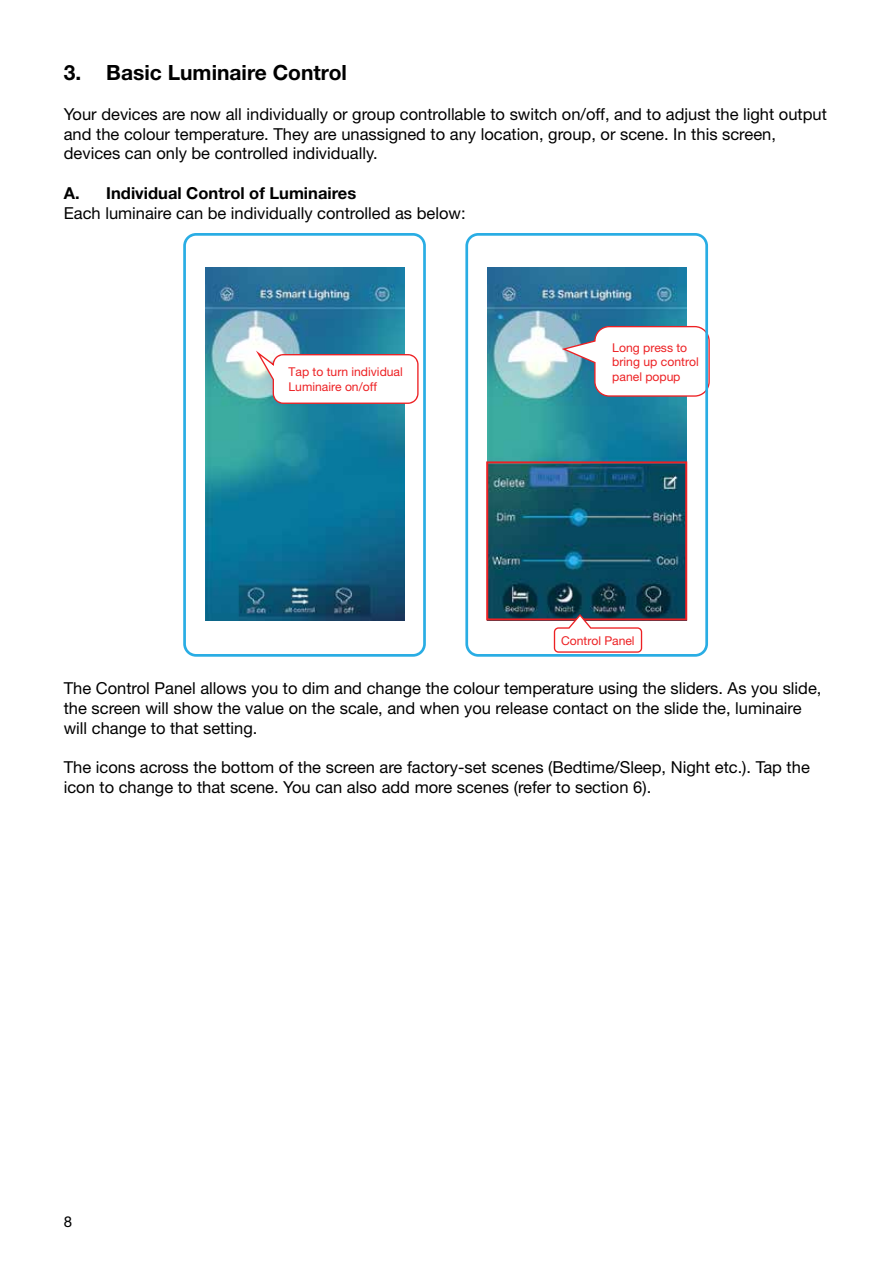
<style>
.page{position:relative;width:893px;height:1263px;background:#fff}
.page>*{position:absolute;margin:0;border:0;box-sizing:border-box;transform-origin:0 0}
.t1{font:700 21px "Helvetica Neue";color:#000}
.t2{font:16.5px/19.8px "Helvetica Neue";color:#000}
.t3{font:700 16.5px "Helvetica Neue";color:#000}
.t4{font:15px "Helvetica Neue";color:#000}
.t5{font:12.15px/14.5px "Helvetica Neue";color:#ed2124}
</style>
<div class="page">
<svg style="left:183px;top:233px;width:243px;height:424px"></svg>
<img style="left:465px;top:233px;width:243px;height:424px">
<p class="t1" style="left:64px;top:60px;width:285px">3. Basic Luminaire Control</p>
<p class="t2" style="left:64px;top:104px;width:765px">Your devices are now all individually or group controllable to switch on/off, and to adjust the light output and the colour temperature. They are unassigned to any location, group, or scene. In this screen, devices can only be controlled individually.</p>
<p class="t3" style="left:64px;top:183px;width:294px">A. Individual Control of Luminaires</p>
<p class="t2" style="left:64px;top:203px;width:403px">Each luminaire can be individually controlled as below:</p>
<p class="t5" style="left:288px;top:364px;width:116px">Tap to turn individual<br>Luminaire on/off</p>
<p class="t5" style="left:612px;top:340px;width:88px">Long press to bring up control panel popup</p>
<p class="t5" style="left:561px;top:633px;width:75px">Control Panel</p>
<p class="t2" style="left:64px;top:678px;width:759px">The Control Panel allows you to dim and change the colour temperature using the sliders. As you slide, the screen will show the value on the scale, and when you release contact on the slide the, luminaire will change to that setting.</p>
<p class="t2" style="left:64px;top:757px;width:748px">The icons across the bottom of the screen are factory-set scenes (Bedtime/Sleep, Night etc.). Tap the icon to change to that scene. You can also add more scenes (refer to section 6).</p>
<p class="t4" style="left:64px;top:1213px;width:10px">8</p>
</div>
